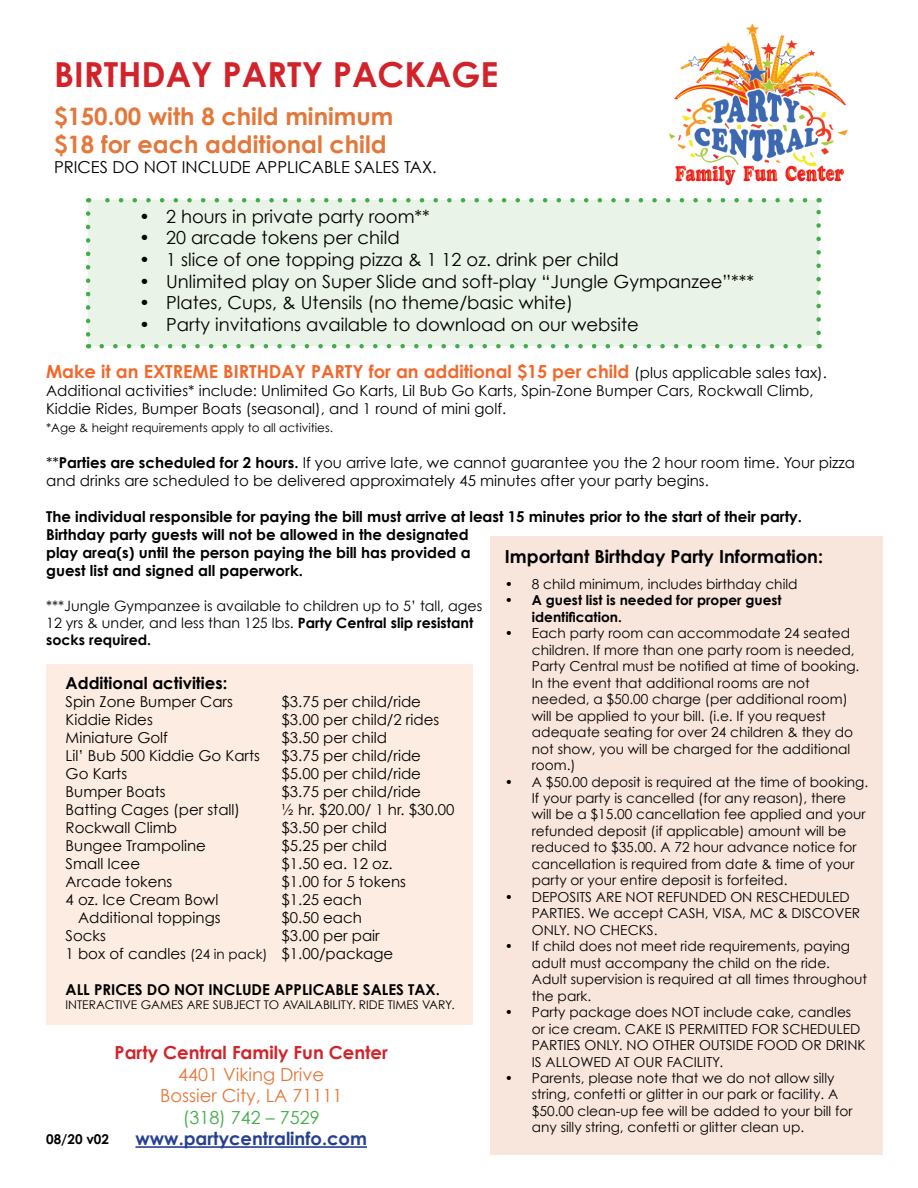
<style>
.page{position:relative;width:918px;height:1188px;background:#fff}
.page>*{position:absolute;margin:0;border:0;box-sizing:border-box;transform-origin:0 0}
.t1{font:700 34.5px "Century Gothic";color:#d2232a}
.t2{font:700 24px/28.8px "Century Gothic";color:#e47739}
.t3{font:18px "Century Gothic";color:#000}
.t4{font:700 18px "Century Gothic";color:#f2682c}
.t5{font:700 18px "Century Gothic";color:#000}
.t6{font:18px/21.6px "Century Gothic";color:#e47739;text-align:center}
.t7{font:700 18px "Century Gothic";color:#d2232a}
.t8{font:700 18px "Century Gothic";color:#25408f}
.t9{font:18px "Century Gothic";color:#41ad49}
.t10{font:16.5px "Century Gothic";color:#000}
.t11{font:700 16.5px "Century Gothic";color:#000}
.t12{font:15px/18px "Century Gothic";color:#000}
.t13{font:700 15px/18px "Century Gothic";color:#000}
.t14{font:14.25px/17.1px "Century Gothic";color:#000}
.t15{font:13.65px/16.5px "Century Gothic";color:#000}
.t16{font:700 13.65px/16.5px "Century Gothic";color:#000}
.t17{font:700 13.5px "Century Gothic";color:#000}
.t18{font:12px "Century Gothic";color:#000}
.s1{font-weight:400;font-size:15px;color:#000}
.s2{font-weight:700}
.s3{font-size:13.5px}
</style>
<div class="page">
<div style="left:46px;top:664px;width:427px;height:361px;background:#fcece1"></div>
<div style="left:88px;top:200px;width:731px;height:146px;background:#eaf3e7"></div>
<svg style="left:102px;top:344px;width:700px;height:4px"></svg>
<svg style="left:105px;top:198px;width:700px;height:4px"></svg>
<svg style="left:86px;top:214px;width:4px;height:134px"></svg>
<svg style="left:816px;top:198px;width:5px;height:135px"></svg>
<div style="left:490px;top:536px;width:392px;height:619px;background:#f8e5dc"></div>
<hr style="left:136px;top:1146px;width:231px;height:2px;background:#25408f">
<img style="left:670px;top:23px;width:177px;height:163px">
<h1 class="t1" style="left:54px;top:53px;width:446px">BIRTHDAY PARTY PACKAGE</h1>
<h2 class="t2" style="left:54px;top:101px;width:341px">$150.00 with 8 child minimum $18 for each additional child</h2>
<p class="t10" style="left:54px;top:157px;width:384px">PRICES DO NOT INCLUDE APPLICABLE SALES TAX.</p>
<h3 class="t3" style="left:139px;top:205px;width:292px">• 2 hours in private party room**</h3>
<h3 class="t3" style="left:139px;top:227px;width:262px">• 20 arcade tokens per child</h3>
<h3 class="t3" style="left:139px;top:248px;width:481px">• 1 slice of one topping pizza &amp; 1 12 oz. drink per child</h3>
<h3 class="t3" style="left:139px;top:270px;width:617px">• Unlimited play on Super Slide and soft-play “Jungle Gympanzee”***</h3>
<h3 class="t3" style="left:139px;top:292px;width:435px">• Plates, Cups, &amp; Utensils (no theme/basic white)</h3>
<h3 class="t3" style="left:139px;top:313px;width:501px">• Party invitations available to download on our website</h3>
<h3 class="t4" style="left:46px;top:360px;width:782px">Make it an EXTREME BIRTHDAY PARTY for an additional $15 per child <span class="s1">(plus applicable sales tax).</span></h3>
<p class="t12" style="left:46px;top:381px;width:769px">Additional activities* include: Unlimited Go Karts, Lil Bub Go Karts, Spin-Zone Bumper Cars, Rockwall Climb,<br>Kiddie Rides, Bumper Boats (seasonal), and 1 round of mini golf.</p>
<p class="t18" style="left:46px;top:420px;width:288px">*Age &amp; height requirements apply to all activities.</p>
<p class="t12" style="left:46px;top:453px;width:811px">**<span class="s2">Parties are scheduled for 2 hours.</span> If you arrive late, we cannot guarantee you the 2 hour room time. Your pizza and drinks are scheduled to be delivered approximately 45 minutes after your party begins.</p>
<p class="t13" style="left:46px;top:507px;width:757px">The individual responsible for paying the bill must arrive at least 15 minutes prior to the start of their party.<br>Birthday party guests will not be allowed in the designated<br>play area(s) until the person paying the bill has provided a<br>guest list and signed all paperwork.</p>
<p class="t14" style="left:46px;top:597px;width:438px">***Jungle Gympanzee is available to children up to 5’ tall, ages<br>12 yrs &amp; under, and less than 125 lbs. <span class="s2">Party Central slip resistant socks required.</span></p>
<h3 class="t5" style="left:505px;top:546px;width:320px">Important Birthday Party Information:</h3>
<p class="t15" style="left:505px;top:575px;width:294px">• 8 child minimum, includes birthday child</p>
<p class="t16" style="left:532px;top:592px;width:251px;text-indent:-27px">• A guest list is needed for proper guest identification.</p>
<p class="t15" style="left:532px;top:625px;width:329px;text-indent:-27px">• Each party room can accommodate 24 seated children. If more than one party room is needed, Party Central must be notified at time of booking.<br>In the event that additional rooms are not needed, a $50.00 charge (per additional room) will be applied to your bill. (i.e. If you request adequate seating for over 24 children &amp; they do not show, you will be charged for the additional room.)</p>
<p class="t15" style="left:532px;top:773px;width:338px;text-indent:-27px">• A $50.00 deposit is required at the time of booking.<br>If your party is cancelled (for any reason), there will be a $15.00 cancellation fee applied and your refunded deposit (if applicable) amount will be reduced to $35.00. A 72 hour advance notice for cancellation is required from date &amp; time of your party or your entire deposit is forfeited.</p>
<p class="t15" style="left:532px;top:888px;width:330px;text-indent:-27px">• DEPOSITS ARE NOT REFUNDED ON RESCHEDULED<br>PARTIES. We accept CASH, VISA, MC &amp; DISCOVER<br>ONLY. NO CHECKS.</p>
<p class="t15" style="left:532px;top:938px;width:337px;text-indent:-27px">• If child does not meet ride requirements, paying adult must accompany the child on the ride.<br>Adult supervision is required at all times throughout the park.</p>
<p class="t15" style="left:532px;top:1004px;width:335px;text-indent:-27px">• Party package does NOT include cake, candles or ice cream. CAKE IS PERMITTED FOR SCHEDULED PARTIES ONLY. NO OTHER OUTSIDE FOOD OR DRINK IS ALLOWED AT OUR FACILITY.</p>
<p class="t15" style="left:532px;top:1070px;width:322px;text-indent:-27px">• Parents, please note that we do not allow silly string, confetti or glitter in our park or facility. A $50.00 clean-up fee will be added to your bill for any silly string, confetti or glitter clean up.</p>
<p class="t11" style="left:66px;top:672px;width:163px">Additional activities:</p>
<p class="t12" style="left:66px;top:692px;width:169px">Spin Zone Bumper Cars</p>
<p class="t12" style="left:282px;top:692px;width:141px">$3.75 per child/ride</p>
<p class="t12" style="left:66px;top:710px;width:89px">Kiddie Rides</p>
<p class="t12" style="left:282px;top:710px;width:159px">$3.00 per child/2 rides</p>
<p class="t12" style="left:66px;top:728px;width:104px">Miniature Golf</p>
<p class="t12" style="left:282px;top:728px;width:107px">$3.50 per child</p>
<p class="t12" style="left:66px;top:746px;width:196px">Lil’ Bub 500 Kiddie Go Karts</p>
<p class="t12" style="left:282px;top:746px;width:141px">$3.75 per child/ride</p>
<p class="t12" style="left:66px;top:764px;width:63px">Go Karts</p>
<p class="t12" style="left:282px;top:764px;width:141px">$5.00 per child/ride</p>
<p class="t12" style="left:66px;top:782px;width:102px">Bumper Boats</p>
<p class="t12" style="left:282px;top:782px;width:141px">$3.75 per child/ride</p>
<p class="t12" style="left:66px;top:800px;width:176px">Batting Cages (per stall)</p>
<p class="t12" style="left:282px;top:800px;width:174px">½ hr. $20.00/ 1 hr. $30.00</p>
<p class="t12" style="left:66px;top:818px;width:113px">Rockwall Climb</p>
<p class="t12" style="left:282px;top:818px;width:107px">$3.50 per child</p>
<p class="t12" style="left:66px;top:836px;width:142px">Bungee Trampoline</p>
<p class="t12" style="left:282px;top:836px;width:107px">$5.25 per child</p>
<p class="t12" style="left:66px;top:854px;width:76px">Small Icee</p>
<p class="t12" style="left:282px;top:854px;width:112px">$1.50 ea. 12 oz.</p>
<p class="t12" style="left:66px;top:872px;width:108px">Arcade tokens</p>
<p class="t12" style="left:282px;top:872px;width:126px">$1.00 for 5 tokens</p>
<p class="t12" style="left:66px;top:890px;width:154px">4 oz. Ice Cream Bowl</p>
<p class="t12" style="left:282px;top:890px;width:82px">$1.25 each</p>
<p class="t12" style="left:78px;top:908px;width:144px">Additional toppings</p>
<p class="t12" style="left:282px;top:908px;width:82px">$0.50 each</p>
<p class="t12" style="left:66px;top:926px;width:42px">Socks</p>
<p class="t12" style="left:66px;top:926px;width:329px;text-indent:216px">$3.00 per pair<br>1 box of candles <span class="s3">(24 in pack)</span> $1.00/package</p>
<p class="t13" style="left:66px;top:980px;width:376px">ALL PRICES DO NOT INCLUDE APPLICABLE SALES TAX.</p>
<p class="t18" style="left:66px;top:997px;width:391px">INTERACTIVE GAMES ARE SUBJECT TO AVAILABILITY. RIDE TIMES VARY.</p>
<h3 class="t7" style="left:115px;top:1041px;width:275px">Party Central Family Fun Center</h3>
<h3 class="t6" style="left:160px;top:1063px;width:184px">4401 Viking Drive<br>Bossier City, LA 71111</h3>
<h3 class="t9" style="left:183px;top:1106px;width:138px">(318) 742 – 7529</h3>
<p class="t17" style="left:46px;top:1131px;width:64px">08/20 v02</p>
<h3 class="t8" style="left:136px;top:1128px;width:233px">www.partycentralinfo.com</h3>
</div>
